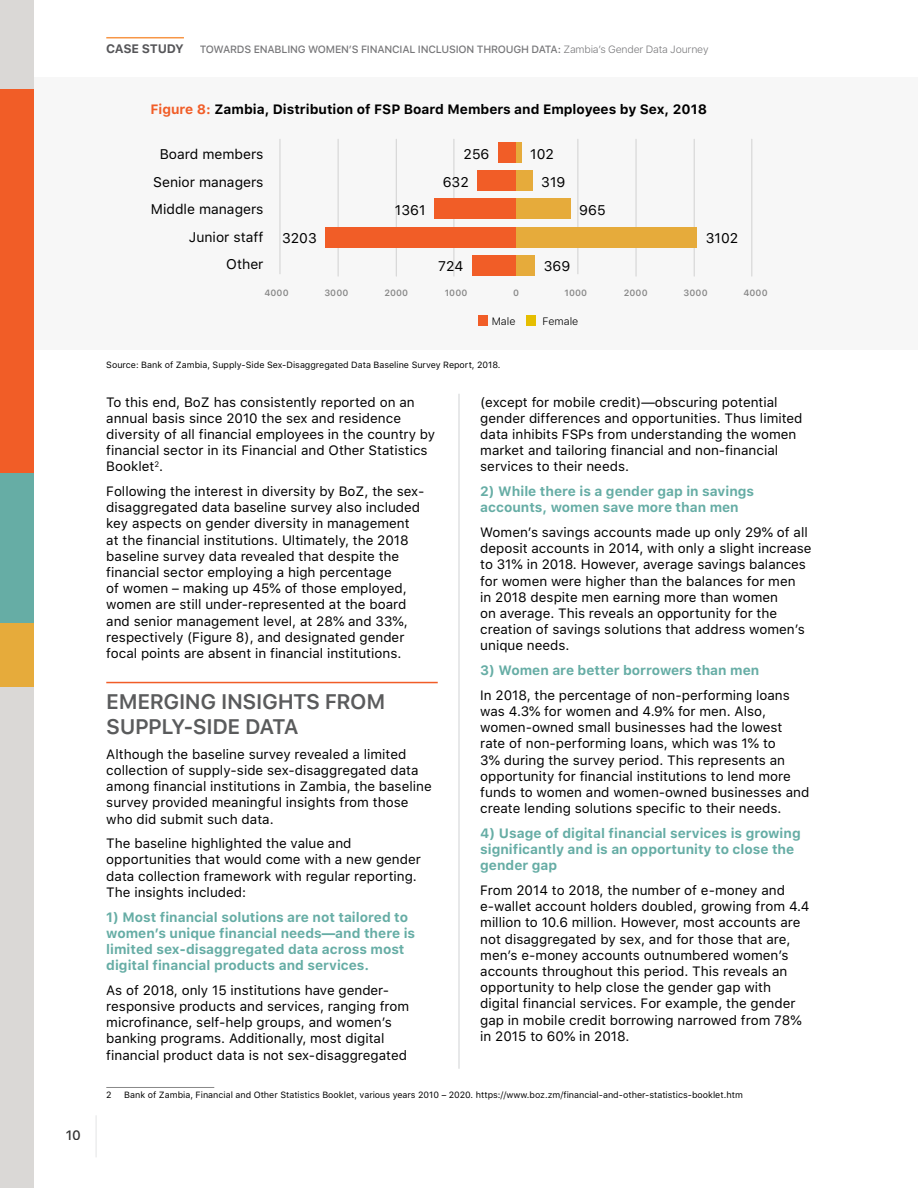
<style>
.page{position:relative;width:918px;height:1188px;background:#fff}
.page>*{position:absolute;margin:0;border:0;box-sizing:border-box;transform-origin:0 0}
.t1{font:600 21px/25.2px "SF Pro Text";letter-spacing:-.02em;color:#5a5b5c}
.t2{font:13.95px/27.5px "SF Pro Text";color:#000}
.t3{font:13.5px/16.2px "SF Pro Text";color:#000}
.t4{font:700 13.5px/16.2px "SF Pro Text";color:#66ada5}
.t5{font:700 13.5px "SF Pro Text";color:#000}
.t6{font:500 13.5px "SF Pro Text";color:#000}
.t7{font:700 12.3px "SF Pro Text";letter-spacing:-.02em;color:#565659}
.t8{font:300 10.65px "SF Pro Text";color:#000}
.t9{font:500 10.5px "SF Pro Text";letter-spacing:-.02em;color:#565659}
.t10{font:9px "SF Pro Text";color:#000}
.t11{font:600 9px "SF Pro Text";letter-spacing:.01em;color:#888}
.s1{font-weight:300}
.s2{color:#f15d27}
</style>
<div class="page">
<hr style="left:96px;top:1115px;width:1px;height:42px;background:#e6e7e8">
<div style="left:0;top:0;width:34px;height:1188px;background:#dad8d6"></div>
<div style="left:0;top:89px;width:34px;height:419px;background:#f15d27"></div>
<div style="left:0;top:473px;width:34px;height:151px;background:#66ada5"></div>
<div style="left:0;top:624px;width:34px;height:63px;background:#e6ab3b"></div>
<hr style="left:106px;top:37px;width:78px;height:1px;background:#f79646">
<div style="left:34px;top:77px;width:884px;height:272px;background:#f7f7f7"></div>
<hr style="left:106px;top:682px;width:332px;height:1px;background:#f15d27">
<hr style="left:106px;top:1087px;width:108px;height:1px;background:#888">
<hr style="left:459px;top:394px;width:1px;height:675px;background:#d1d3d4">
<hr style="left:280px;top:139px;width:1px;height:135px;background:#d1d1d1">
<hr style="left:338px;top:139px;width:1px;height:137px;background:#d1d1d1">
<hr style="left:396px;top:139px;width:1px;height:137px;background:#d1d1d1">
<hr style="left:454px;top:139px;width:1px;height:137px;background:#d1d1d1">
<hr style="left:578px;top:139px;width:1px;height:135px;background:#d1d1d1">
<hr style="left:636px;top:139px;width:1px;height:137px;background:#d1d1d1">
<hr style="left:694px;top:139px;width:1px;height:137px;background:#d1d1d1">
<hr style="left:752px;top:139px;width:1px;height:137px;background:#d1d1d1">
<div style="left:515px;top:142px;width:7px;height:21px;background:#e6ab3b"></div>
<div style="left:515px;top:170px;width:18px;height:21px;background:#e6ab3b"></div>
<div style="left:515px;top:198px;width:56px;height:21px;background:#e6ab3b"></div>
<div style="left:515px;top:227px;width:182px;height:21px;background:#e6ab3b"></div>
<div style="left:515px;top:255px;width:20px;height:21px;background:#e6ab3b"></div>
<div style="left:498px;top:142px;width:17px;height:21px;background:#f15d27"></div>
<div style="left:477px;top:170px;width:38px;height:21px;background:#f15d27"></div>
<div style="left:434px;top:198px;width:81px;height:21px;background:#f15d27"></div>
<div style="left:325px;top:227px;width:190px;height:21px;background:#f15d27"></div>
<div style="left:472px;top:255px;width:43px;height:21px;background:#f15d27"></div>
<div style="left:479px;top:315px;width:9px;height:11px;background:#f15d27"></div>
<div style="left:526px;top:315px;width:10px;height:11px;background:#e5be01"></div>
<p class="t6" style="left:66px;top:1125px;width:17px">10</p>
<p class="t7" style="left:106px;top:39px;width:79px">CASE STUDY</p>
<p class="t9" style="left:200px;top:41px;width:510px">TOWARDS ENABLING WOMEN’S FINANCIAL INCLUSION THROUGH DATA: <span class="s1">Zambia’s Gender Data Journey</span></p>
<p class="t5" style="left:150px;top:100px;width:558px"><span class="s2">Figure 8:</span> Zambia, Distribution of FSP Board Members and Employees by Sex, 2018</p>
<p class="t2" style="left:151px;top:140px;width:114px;text-align:right">Board members<br>Senior managers<br>Middle managers<br>Junior staff<br>Other</p>
<p class="t2" style="left:443px;top:139px;width:48px;line-height:28.2px;text-indent:21px">256<br>632</p>
<p class="t2" style="left:541px;top:139px;width:26px;line-height:28.2px;text-indent:-11px">102<br>319</p>
<p class="t2" style="left:395px;top:196px;width:32px">1361</p>
<p class="t2" style="left:579px;top:196px;width:28px">965</p>
<p class="t2" style="left:282px;top:224px;width:36px">3203</p>
<p class="t2" style="left:706px;top:224px;width:34px">3102</p>
<p class="t2" style="left:438px;top:252px;width:27px">724</p>
<p class="t2" style="left:544px;top:252px;width:28px">369</p>
<p class="t11" style="left:264px;top:286px;width:26px">4000</p>
<p class="t11" style="left:324px;top:286px;width:26px">3000</p>
<p class="t11" style="left:384px;top:286px;width:25px">2000</p>
<p class="t11" style="left:445px;top:286px;width:24px">1000</p>
<p class="t11" style="left:513px;top:286px;width:7px">0</p>
<p class="t11" style="left:565px;top:286px;width:24px">1000</p>
<p class="t11" style="left:624px;top:286px;width:25px">2000</p>
<p class="t11" style="left:684px;top:286px;width:26px">3000</p>
<p class="t11" style="left:743px;top:286px;width:26px">4000</p>
<p class="t8" style="left:492px;top:313px;width:25px">Male</p>
<p class="t8" style="left:542px;top:313px;width:37px">Female</p>
<p class="t10" style="left:106px;top:358px;width:396px">Source: Bank of Zambia, Supply-Side Sex-Disaggregated Data Baseline Survey Report, 2018.</p>
<p class="t3" style="left:106px;top:393px;width:330px">To this end, BoZ has consistently reported on an annual basis since 2010 the sex and residence diversity of all financial employees in the country by financial sector in its Financial and Other Statistics Booklet<sup>2</sup>.</p>
<p class="t3" style="left:106px;top:483px;width:320px">Following the interest in diversity by BoZ, the sex&shy;disaggregated data baseline survey also included key aspects on gender diversity in management at the financial institutions. Ultimately, the 2018 baseline survey data revealed that despite the financial sector employing a high percentage<br>of women – making up 45% of those employed, women are still under-represented at the board and senior management level, at 28% and 33%, respectively (Figure 8), and designated gender focal points are absent in financial institutions.</p>
<h1 class="t1" style="left:106px;top:688px;width:280px">EMERGING INSIGHTS FROM<br>SUPPLY-SIDE DATA</h1>
<p class="t3" style="left:106px;top:745px;width:327px">Although the baseline survey revealed a limited collection of supply-side sex-disaggregated data among financial institutions in Zambia, the baseline survey provided meaningful insights from those who did submit such data.</p>
<p class="t3" style="left:106px;top:835px;width:316px">The baseline highlighted the value and opportunities that would come with a new gender data collection framework with regular reporting.<br>The insights included:</p>
<p class="t4" style="left:106px;top:908px;width:310px">1) Most financial solutions are not tailored to women’s unique financial needs—and there is limited sex-disaggregated data across most digital financial products and services.</p>
<p class="t3" style="left:106px;top:981px;width:305px">As of 2018, only 15 institutions have gender&shy;responsive products and services, ranging from microfinance, self-help groups, and women’s banking programs. Additionally, most digital financial product data is not sex-disaggregated</p>
<p class="t10" style="left:106px;top:1089px;width:7px">2</p>
<p class="t10" style="left:124px;top:1089px;width:620px">Bank of Zambia, Financial and Other Statistics Booklet, various years 2010 – 2020. https://www.boz.zm/financial-and-other-statistics-booklet.htm</p>
<p class="t3" style="left:480px;top:393px;width:324px">(except for mobile credit)—obscuring potential gender differences and opportunities. Thus limited data inhibits FSPs from understanding the women market and tailoring financial and non-financial services to their needs.</p>
<p class="t4" style="left:480px;top:483px;width:275px">2) While there is a gender gap in savings accounts, women save more than men</p>
<p class="t3" style="left:480px;top:524px;width:333px">Women’s savings accounts made up only 29% of all deposit accounts in 2014, with only a slight increase to 31% in 2018. However, average savings balances for women were higher than the balances for men<br>in 2018 despite men earning more than women<br>on average. This reveals an opportunity for the creation of savings solutions that address women’s unique needs.</p>
<p class="t4" style="left:480px;top:662px;width:281px">3) Women are better borrowers than men</p>
<p class="t3" style="left:480px;top:686px;width:331px">In 2018, the percentage of non-performing loans was 4.3% for women and 4.9% for men. Also, women-owned small businesses had the lowest rate of non-performing loans, which was 1% to<br>3% during the survey period. This represents an opportunity for financial institutions to lend more funds to women and women-owned businesses and create lending solutions specific to their needs.</p>
<p class="t4" style="left:480px;top:824px;width:322px">4) Usage of digital financial services is growing significantly and is an opportunity to close the gender gap</p>
<p class="t3" style="left:480px;top:882px;width:331px">From 2014 to 2018, the number of e-money and e-wallet account holders doubled, growing from 4.4 million to 10.6 million. However, most accounts are not disaggregated by sex, and for those that are, men’s e-money accounts outnumbered women’s accounts throughout this period. This reveals an opportunity to help close the gender gap with digital financial services. For example, the gender gap in mobile credit borrowing narrowed from 78% in 2015 to 60% in 2018.</p>
</div>
